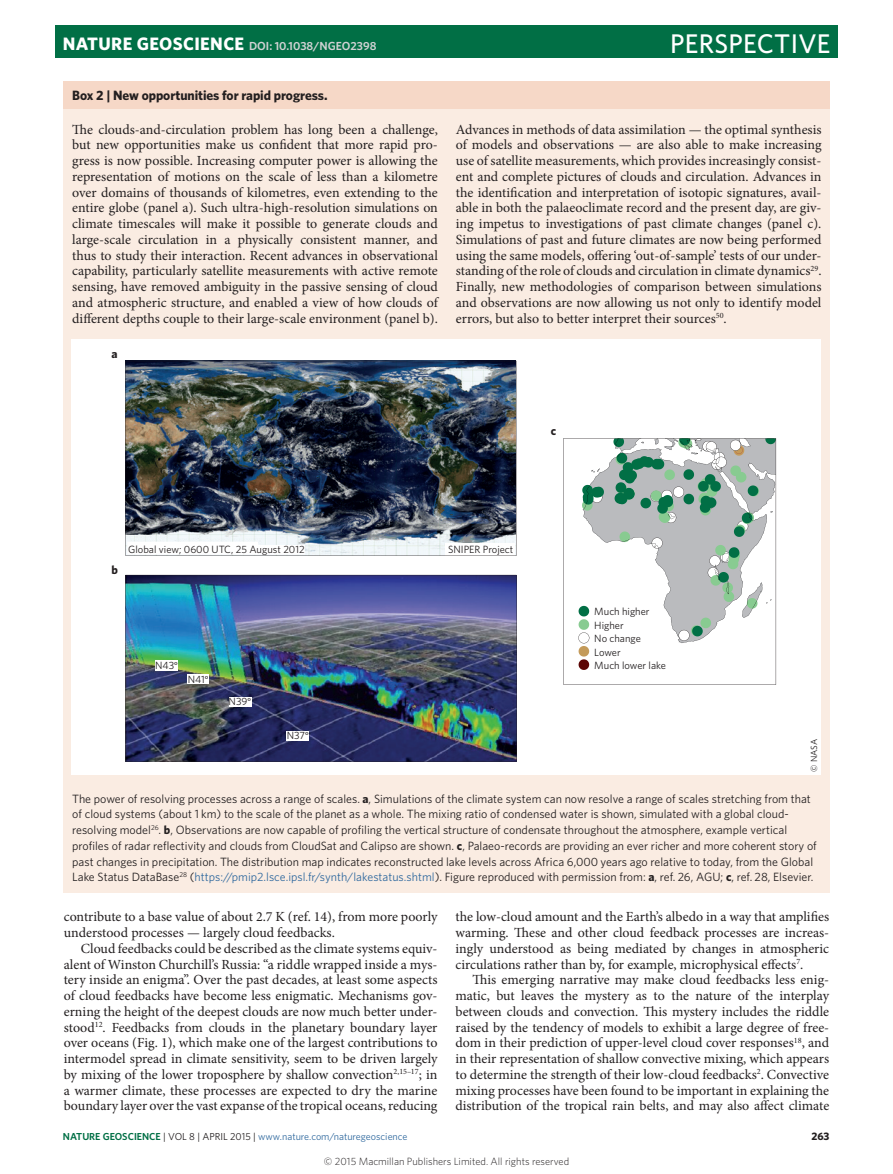
<style>
.page{position:relative;width:893px;height:1174px;background:#fff}
.page>*{position:absolute;margin:0;border:0;box-sizing:border-box;transform-origin:0 0}
.t1{font:500 27px "Whitney";letter-spacing:.01em;color:#fff}
.Body_text{font:13.95px/15.8px "Minion Pro";letter-spacing:-.005em;color:#231f20;text-align:justify}
.Body_first{font:13.95px/15.8px "Minion Pro";color:#231f20;text-align:justify}
.Box_Table_title{font:700 13.5px "Whitney";letter-spacing:-.005em;color:#231f20}
.Figure_caption{font:12px/15.8px "Whitney";color:#231f20}
.t2{font:700 12px "Whitney";color:#231f20}
.t3{font:600 11.7px "Whitney";color:#d1d2d4}
.t4{font:700 10.8px "Whitney";color:#231f20}
.t5{font:10.5px/13.5px "Whitney";color:#231f20}
.t6{font:300 10.5px "Whitney";color:#231f20}
.t7{font:10.2px "Whitney";color:#316a9f}
.Picture_credit{font:9px "Whitney";color:#231f20}
.s1{font-weight:700;font-size:18px;color:#fff}
.s2{font-family:"Minion Pro"}
.s3{font-weight:700}
.s4{color:#316a9f}
.s5{font-weight:600;color:#016f45}
.s6{color:#231f20}
</style>
<div class="page">
<div style="left:64px;top:81px;width:766px;height:812px;background:#faece2"></div>
<div style="left:64px;top:81px;width:766px;height:28px;background:#f6d8c7"></div>
<div style="left:72px;top:340px;width:749px;height:435px;background:#fff"></div>
<svg style="left:563px;top:438px;width:213px;height:247px"></svg>
<svg style="left:578px;top:438px;width:198px;height:232px"></svg>
<img style="left:125px;top:575px;width:391px;height:187px">
<img style="left:125px;top:361px;width:391px;height:195px">
<div style="left:55px;top:25px;width:783px;height:33px;background:#016f45"></div>
<p class="t3" style="left:63px;top:38px;width:315px"><span class="s1">NATURE GEOSCIENCE</span> DOI: 10.1038/NGEO2398</p>
<h1 class="t1" style="left:670px;top:25px;width:162px">PERSPECTIVE</h1>
<p class="Box_Table_title" style="left:72px;top:87px;width:257px">Box 2 | New opportunities for rapid progress.</p>
<p class="Body_first" style="left:72px;top:121px;width:367px">The clouds-and-circulation problem has long been a challenge, but new opportunities make us confident that more rapid pro&shy;gress is now possible. Increasing computer power is allowing the representation of motions on the scale of less than a kilometre over domains of thousands of kilometres, even extending to the entire globe (panel a). Such ultra-high-resolution simulations on climate timescales will make it possible to generate clouds and large-scale circulation in a physically consistent manner, and thus to study their interaction. Recent advances in observational capability, particularly satellite measurements with active remote sensing, have removed ambiguity in the passive sensing of cloud and atmospheric structure, and enabled a view of how clouds of different depths couple to their large-scale environment (panel b).</p>
<p class="Body_first" style="left:456px;top:121px;width:367px">Advances in methods of data assimilation — the optimal synthesis of models and observations — are also able to make increasing use of satellite measurements, which provides increasingly consist&shy;ent and complete pictures of clouds and circulation. Advances in the identification and interpretation of isotopic signatures, avail&shy;able in both the palaeoclimate record and the present day, are giv&shy;ing impetus to investigations of past climate changes (panel c).<br>Simulations of past and future climates are now being performed using the same models, offering ‘out-of-sample’ tests of our under&shy;standing of the role of clouds and circulation in climate dynamics<sup>29</sup>.<br>Finally, new methodologies of comparison between simulations and observations are now allowing us not only to identify model errors, but also to better interpret their sources<sup>50</sup>.</p>
<p class="t2" style="left:111px;top:346px;width:8px">a</p>
<p class="t2" style="left:551px;top:422px;width:7px">c</p>
<p class="t2" style="left:111px;top:562px;width:8px">b</p>
<p class="t5" style="left:128px;top:542px;width:178px">Global view; 0600 UTC, 25 August 2012</p>
<p class="t5" style="left:448px;top:542px;width:67px">SNIPER Project</p>
<p class="t5" style="left:155px;top:658px;width:24px">N43<span class="s2">°</span></p>
<p class="t5" style="left:188px;top:672px;width:22px">N41<span class="s2">°</span></p>
<p class="t5" style="left:229px;top:695px;width:24px">N39<span class="s2">°</span></p>
<p class="t5" style="left:287px;top:728px;width:23px">N37<span class="s2">°</span></p>
<p class="t5" style="left:594px;top:604px;width:73px">Much higher<br>Higher<br>No change<br>Lower<br>Much lower lake</p>
<p class="Picture_credit" style="left:808px;top:771px;width:34px;rotate:-90deg">© NASA</p>
<p class="Figure_caption" style="left:72px;top:790px;width:746px">The power of resolving processes across a range of scales. <span class="s3">a</span>, Simulations of the climate system can now resolve a range of scales stretching from that of cloud systems (about 1 km) to the scale of the planet as a whole. The mixing ratio of condensed water is shown, simulated with a global cloud&shy;resolving model<sup>26</sup>. <span class="s3">b</span>, Observations are now capable of profiling the vertical structure of condensate throughout the atmosphere, example vertical profiles of radar reflectivity and clouds from CloudSat and Calipso are shown. <span class="s3">c</span>, Palaeo-records are providing an ever richer and more coherent story of past changes in precipitation. The distribution map indicates reconstructed lake levels across Africa 6,000 years ago relative to today, from the Global Lake Status DataBase<sup>28</sup> (<span class="s4">https://pmip2.lsce.ipsl.fr/synth/lakestatus.shtml</span>). Figure reproduced with permission from: <span class="s3">a</span>, ref. 26, AGU; <span class="s3">c</span>, ref. 28, Elsevier.</p>
<p class="Body_text" style="left:64px;top:909px;width:375px">contribute to a base value of about 2.7 K (ref. 14), from more poorly understood processes — largely cloud feedbacks.</p>
<p class="Body_text" style="left:64px;top:940px;width:375px;text-indent:17px">Cloud feedbacks could be described as the climate systems equiv&shy;alent of Winston Churchill’s Russia: “a riddle wrapped inside a mys&shy;tery inside an enigma”. Over the past decades, at least some aspects of cloud feedbacks have become less enigmatic. Mechanisms gov&shy;erning the height of the deepest clouds are now much better under&shy;stood<sup>12</sup>. Feedbacks from clouds in the planetary boundary layer over oceans (Fig. 1), which make one of the largest contributions to intermodel spread in climate sensitivity, seem to be driven largely by mixing of the lower troposphere by shallow convection<sup>2,15–17</sup>; in a warmer climate, these processes are expected to dry the marine boundary layer over the vast expanse of the tropical oceans, reducing</p>
<p class="Body_text" style="left:455px;top:909px;width:375px">the low-cloud amount and the Earth’s albedo in a way that amplifies warming. These and other cloud feedback processes are increas&shy;ingly understood as being mediated by changes in atmospheric circulations rather than by, for example, microphysical effects<sup>7</sup>.</p>
<p class="Body_text" style="left:455px;top:972px;width:375px;text-indent:17px">This emerging narrative may make cloud feedbacks less enig&shy;matic, but leaves the mystery as to the nature of the interplay between clouds and convection. This mystery includes the riddle raised by the tendency of models to exhibit a large degree of free&shy;dom in their prediction of upper-level cloud cover responses<sup>18</sup>, and in their representation of shallow convective mixing, which appears to determine the strength of their low-cloud feedbacks<sup>2</sup>. Convective mixing processes have been found to be important in explaining the distribution of the tropical rain belts, and may also affect climate</p>
<p class="t7" style="left:63px;top:1129px;width:346px"><span class="s5">NATURE GEOSCIENCE</span> <span class="s6">| VOL 8 | APRIL 2015 |</span> www.nature.com/naturegeoscience</p>
<p class="t4" style="left:811px;top:1128px;width:20px">263</p>
<p class="t6" style="left:324px;top:1154px;width:247px">© 2015 Macmillan Publishers Limited. All rights reserved</p>
</div>
